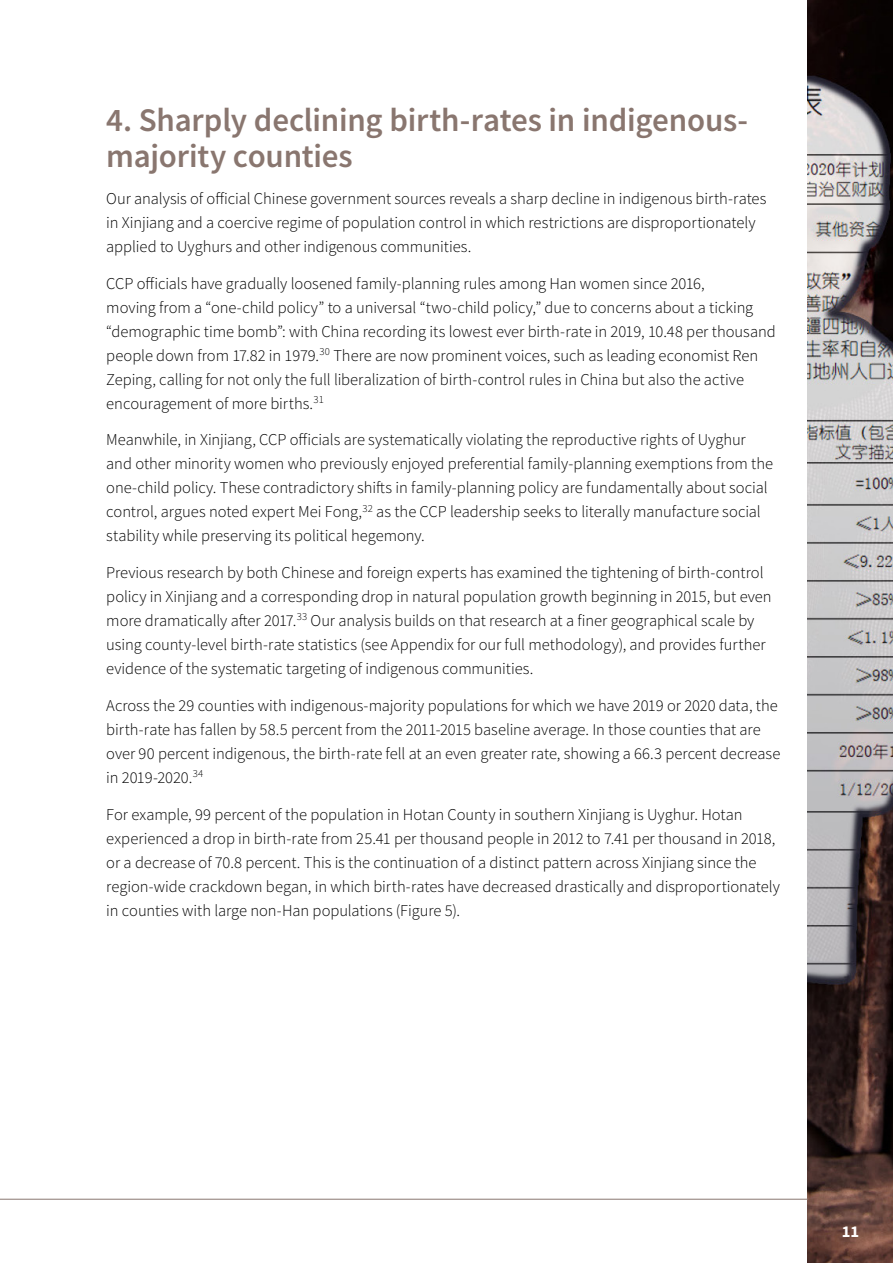
<style>
.page{position:relative;width:893px;height:1263px;background:#fff}
.page>*{position:absolute;margin:0;border:0;box-sizing:border-box;transform-origin:0 0}
.t1{font:600 33px/36px "Source Sans Pro";letter-spacing:-.01em;color:#89766f}
.t2{font:300 16.5px/24px "Source Sans Pro";letter-spacing:-.005em;color:#000}
.t3{font:700 16.5px "Source Sans Pro";color:#fff}
</style>
<div class="page">
<img style="left:808px;top:0;width:85px;height:1263px">
<hr style="left:0;top:1199px;width:808px;height:1px;background:#89766f">
<h1 class="t1" style="left:106px;top:102px;width:643px">4. Sharply declining birth-rates in indigenous&shy;majority counties</h1>
<p class="t2" style="left:106px;top:186px;width:662px">Our analysis of official Chinese government sources reveals a sharp decline in indigenous birth-rates in Xinjiang and a coercive regime of population control in which restrictions are disproportionately applied to Uyghurs and other indigenous communities.</p>
<p class="t2" style="left:106px;top:271px;width:671px">CCP officials have gradually loosened family-planning rules among Han women since 2016,<br>moving from a “one-child policy” to a universal “two-child policy,” due to concerns about a ticking “demographic time bomb”: with China recording its lowest ever birth-rate in 2019, 10.48 per thousand people down from 17.82 in 1979.<sup>30</sup> There are now prominent voices, such as leading economist Ren Zeping, calling for not only the full liberalization of birth-control rules in China but also the active encouragement of more births.<sup>31</sup></p>
<p class="t2" style="left:106px;top:428px;width:668px">Meanwhile, in Xinjiang, CCP officials are systematically violating the reproductive rights of Uyghur and other minority women who previously enjoyed preferential family-planning exemptions from the one-child policy. These contradictory shifts in family-planning policy are fundamentally about social control, argues noted expert Mei Fong,<sup>32</sup> as the CCP leadership seeks to literally manufacture social stability while preserving its political hegemony.</p>
<p class="t2" style="left:106px;top:561px;width:667px">Previous research by both Chinese and foreign experts has examined the tightening of birth-control policy in Xinjiang and a corresponding drop in natural population growth beginning in 2015, but even more dramatically after 2017.<sup>33</sup> Our analysis builds on that research at a finer geographical scale by using county-level birth-rate statistics (see Appendix for our full methodology), and provides further evidence of the systematic targeting of indigenous communities.</p>
<p class="t2" style="left:106px;top:693px;width:675px">Across the 29 counties with indigenous-majority populations for which we have 2019 or 2020 data, the birth-rate has fallen by 58.5 percent from the 2011-2015 baseline average. In those counties that are over 90 percent indigenous, the birth-rate fell at an even greater rate, showing a 66.3 percent decrease in 2019-2020.<sup>34</sup></p>
<p class="t2" style="left:106px;top:802px;width:675px">For example, 99 percent of the population in Hotan County in southern Xinjiang is Uyghur. Hotan experienced a drop in birth-rate from 25.41 per thousand people in 2012 to 7.41 per thousand in 2018, or a decrease of 70.8 percent. This is the continuation of a distinct pattern across Xinjiang since the region-wide crackdown began, in which birth-rates have decreased drastically and disproportionately in counties with large non-Han populations (Figure 5).</p>
<p class="t3" style="left:842px;top:1220px;width:19px">11</p>
</div>
